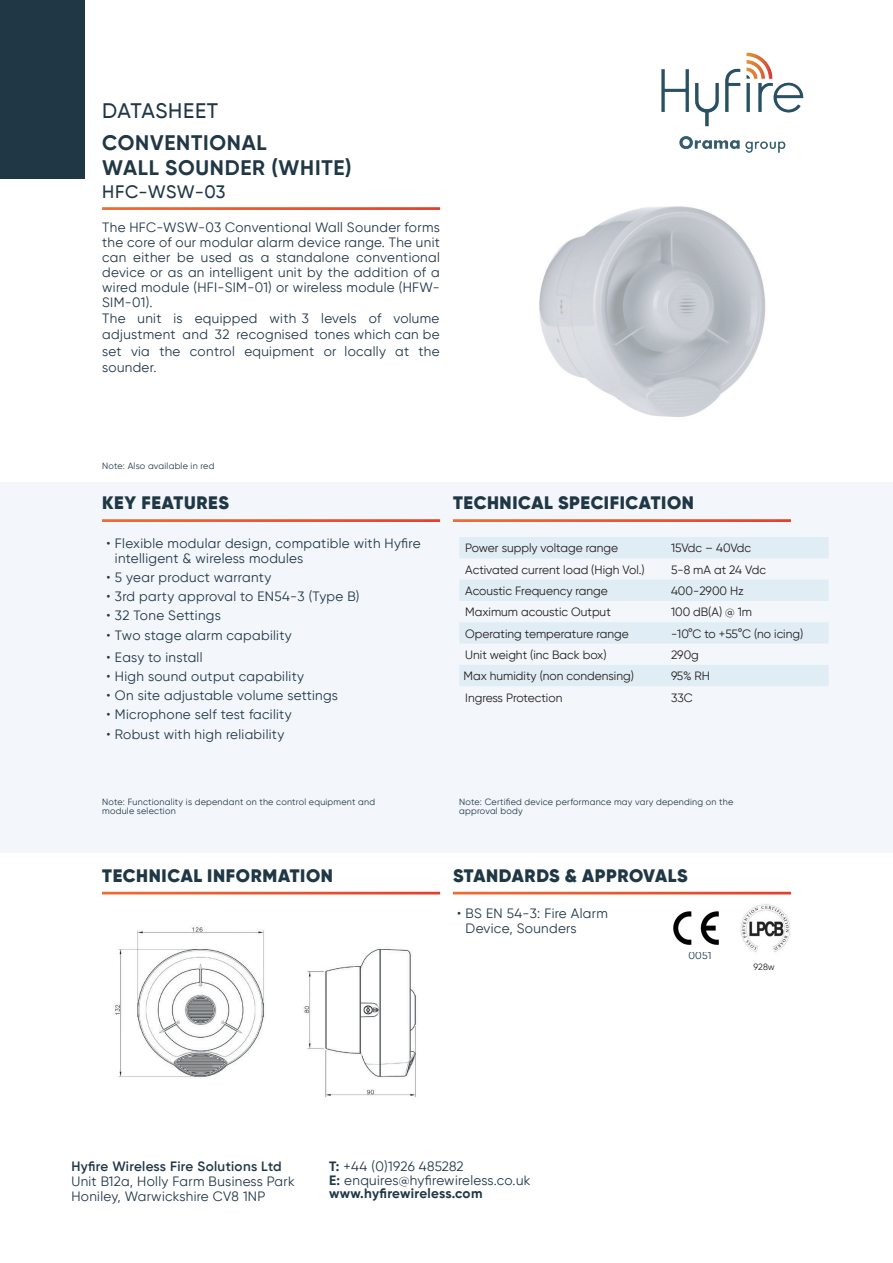
<style>
.page{position:relative;width:893px;height:1263px;background:#fff}
.page>*{position:absolute;margin:0;border:0;box-sizing:border-box;transform-origin:0 0}
.t1{font:700 21px/25.2px "Gilroy";letter-spacing:.035em;color:#203746}
.t2{font:500 21px "Gilroy";letter-spacing:.025em;color:#203746}
.t3{font:900 18px "Gilroy";letter-spacing:.035em;color:#203746}
.t4{font:500 18px "Gilroy";letter-spacing:.015em;color:#203746}
.t5{font:13.5px/15px "Gilroy";letter-spacing:.025em;color:#203746}
.t6{font:600 13.5px "Gilroy";letter-spacing:.025em;color:#203746}
.t7{font:12px "Gilroy";color:#231f20}
.t8{font:10.5px "Gilroy";color:#203746}
.t9{font:9px/9px "Gilroy";letter-spacing:.025em;color:#203746}
.t10{font:9px "Gilroy";color:#231f20}
.s1{font-weight:700}
</style>
<div class="page">
<div style="left:0;top:482px;width:893px;height:371px;background:#f3f6fb"></div>
<div style="left:0;top:0;width:84px;height:179px;background:#203746"></div>
<svg style="left:102px;top:207px;width:338px;height:3px"></svg>
<svg style="left:102px;top:519px;width:338px;height:3px"></svg>
<svg style="left:102px;top:892px;width:338px;height:2px"></svg>
<svg style="left:453px;top:519px;width:338px;height:3px"></svg>
<svg style="left:453px;top:892px;width:338px;height:2px"></svg>
<svg style="left:459px;top:537px;width:369px;height:64px"></svg>
<svg style="left:459px;top:622px;width:369px;height:64px"></svg>
<img style="left:673px;top:911px;width:46px;height:34px">
<img style="left:661px;top:52px;width:143px;height:101px">
<img style="left:539px;top:206px;width:227px;height:211px">
<img style="left:115px;top:927px;width:301px;height:171px">
<img style="left:740px;top:904px;width:51px;height:48px">
<h1 class="t2" style="left:102px;top:98px;width:118px">DATASHEET</h1>
<h1 class="t1" style="left:102px;top:129px;width:251px">CONVENTIONAL<br>WALL SOUNDER (WHITE)</h1>
<h2 class="t4" style="left:102px;top:180px;width:125px">HFC-WSW-03</h2>
<p class="t5" style="left:102px;top:219px;width:339px;text-align:justify">The HFC-WSW-03 Conventional Wall Sounder forms the core of our modular alarm device range. The unit can either be used as a standalone conventional device or as an intelligent unit by the addition of a wired module (HFI-SIM-01) or wireless module (HFW-SIM-01).</p>
<p class="t5" style="left:102px;top:310px;width:339px;line-height:16.2px;text-align:justify">The unit is equipped with 3 levels of volume adjustment and 32 recognised tones which can be set via the control equipment or locally at the sounder.</p>
<p class="t9" style="left:102px;top:462px;width:114px">Note: Also available in red</p>
<h2 class="t3" style="left:102px;top:492px;width:128px">KEY FEATURES</h2>
<p class="t5" style="left:115px;top:535px;width:307px;text-indent:-9px">• Flexible modular design, compatible with Hyfire intelligent &amp; wireless modules</p>
<p class="t5" style="left:106px;top:569px;width:166px">• 5 year product warranty</p>
<p class="t5" style="left:106px;top:589px;width:254px">• 3rd party approval to EN54-3 (Type B)</p>
<p class="t5" style="left:106px;top:608px;width:116px">• 32 Tone Settings</p>
<p class="t5" style="left:106px;top:627px;width:187px">• Two stage alarm capability</p>
<p class="t5" style="left:106px;top:649px;width:98px">• Easy to install</p>
<p class="t5" style="left:106px;top:668px;width:199px">• High sound output capability</p>
<p class="t5" style="left:106px;top:688px;width:233px">• On site adjustable volume settings</p>
<p class="t5" style="left:106px;top:707px;width:187px">• Microphone self test facility</p>
<p class="t5" style="left:106px;top:726px;width:179px">• Robust with high reliability</p>
<h2 class="t3" style="left:453px;top:492px;width:242px">TECHNICAL SPECIFICATION</h2>
<p class="t7" style="left:465px;top:541px;width:154px">Power supply voltage range</p>
<p class="t7" style="left:671px;top:541px;width:82px">15Vdc – 40Vdc</p>
<p class="t7" style="left:465px;top:562px;width:181px">Activated current load (High Vol.)</p>
<p class="t7" style="left:671px;top:562px;width:97px">5-8 mA at 24 Vdc</p>
<p class="t7" style="left:465px;top:583px;width:144px">Acoustic Frequency range</p>
<p class="t7" style="left:671px;top:583px;width:74px">400-2900 Hz</p>
<p class="t7" style="left:465px;top:605px;width:147px">Maximum acoustic Output</p>
<p class="t7" style="left:671px;top:605px;width:82px">100 dB(A) @ 1m</p>
<p class="t7" style="left:465px;top:626px;width:165px">Operating temperature range</p>
<p class="t7" style="left:671px;top:626px;width:134px">-10°C to +55°C (no icing)</p>
<p class="t7" style="left:465px;top:647px;width:143px">Unit weight (inc Back box)</p>
<p class="t7" style="left:671px;top:647px;width:29px">290g</p>
<p class="t7" style="left:463px;top:669px;width:172px">Max humidity (non condensing)</p>
<p class="t7" style="left:671px;top:669px;width:41px">95% RH</p>
<p class="t7" style="left:465px;top:690px;width:99px">Ingress Protection</p>
<p class="t7" style="left:671px;top:690px;width:23px">33C</p>
<p class="t9" style="left:102px;top:797px;width:274px">Note: Functionality is dependant on the control equipment and module selection</p>
<p class="t9" style="left:459px;top:797px;width:276px">Note: Certified device performance may vary depending on the approval body</p>
<h2 class="t3" style="left:102px;top:864px;width:232px">TECHNICAL INFORMATION</h2>
<h2 class="t3" style="left:453px;top:864px;width:236px">STANDARDS &amp; APPROVALS</h2>
<p class="t5" style="left:466px;top:905px;width:144px;text-indent:-9px">• BS EN 54-3: Fire Alarm<br>Device, Sounders</p>
<p class="t8" style="left:688px;top:949px;width:25px">0051</p>
<p class="t10" style="left:753px;top:962px;width:23px">928w</p>
<p class="t6" style="left:71px;top:1158px;width:212px">Hyfire Wireless Fire Solutions Ltd</p>
<p class="t5" style="left:71px;top:1174px;width:225px">Unit B12a, Holly Farm Business Park<br>Honiley, Warwickshire CV8 1NP</p>
<p class="t5" style="left:329px;top:1160px;width:203px;line-height:13.2px"><span class="s1">T:</span> +44 (0)1926 485282<br><span class="s1">E:</span> enquires@hyfirewireless.co.uk <span class="s1">www.hyfirewireless.com</span></p>
</div>
